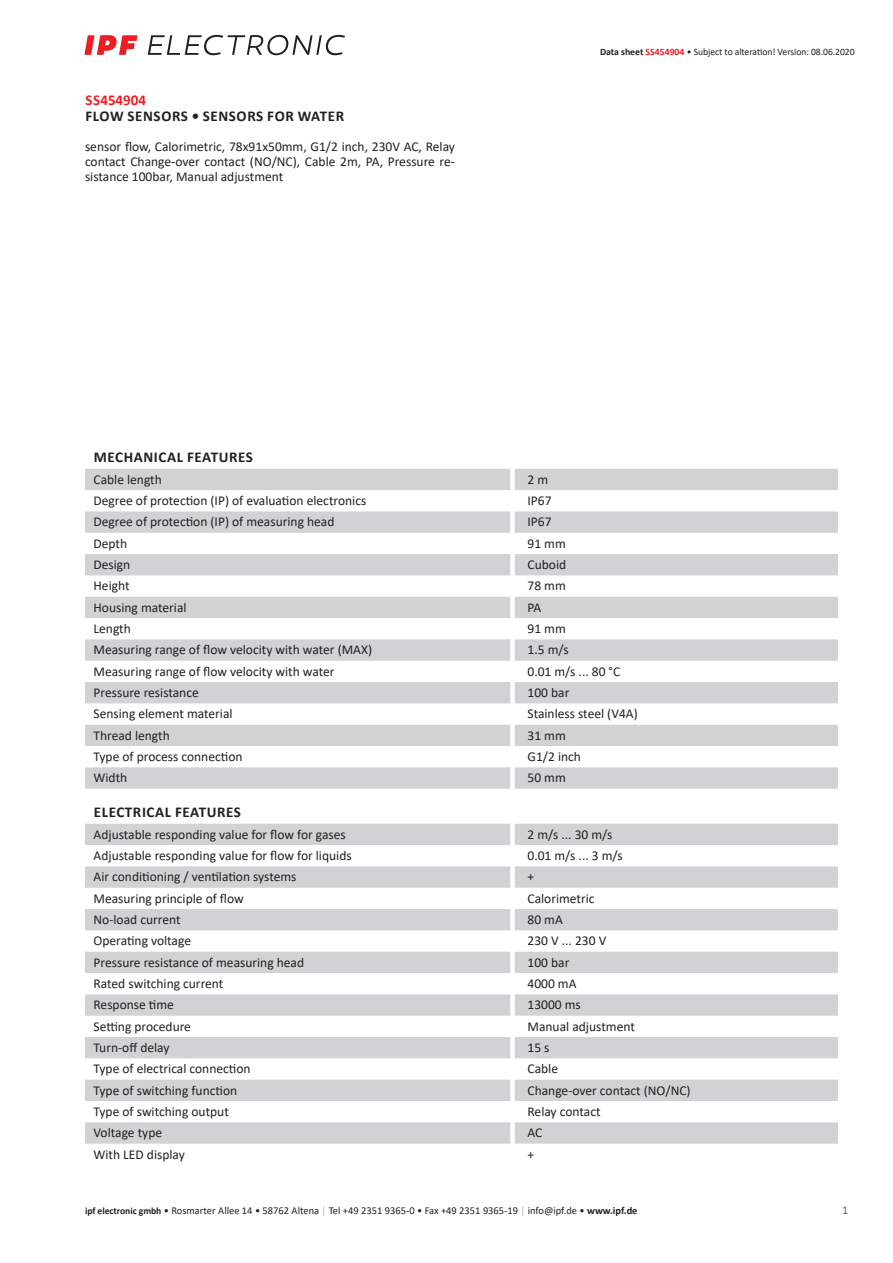
<style>
.page{position:relative;width:893px;height:1263px;background:#fff}
.page>*{position:absolute;margin:0;border:0;box-sizing:border-box;transform-origin:0 0}
.t1{font:700 15px "Calibri";letter-spacing:.04em;color:#231f20}
.t2{font:700 15px "Calibri";color:#ee1d23}
.t3{font:13.5px/15px "Calibri";color:#231f20;text-align:justify}
.t4{font:12px "Calibri";color:#636366}
.t5{font:10.5px "Calibri";color:#231f20}
.t6{font:9.75px "Calibri";letter-spacing:-.005em;color:#231f20}
.s1{font-weight:700}
.s2{font-weight:700;color:#ee1d23}
.s3{font-weight:700;font-size:9.75px}
.s4{font-size:9.75px;color:#a8a9ad}
</style>
<div class="page">
<svg style="left:148px;top:35px;width:197px;height:20px"></svg>
<svg style="left:84px;top:35px;width:54px;height:20px"></svg>
<svg style="left:85px;top:469px;width:753px;height:320px;fill:#d1d2d4"></svg>
<svg style="left:85px;top:824px;width:753px;height:320px;fill:#d1d2d4"></svg>
<p class="t2" style="left:85px;top:89px;width:62px">SS454904</p>
<p class="t1" style="left:85px;top:106px;width:260px">FLOW SENSORS • SENSORS FOR WATER</p>
<p class="t3" style="left:85px;top:139px;width:371px">sensor flow, Calorimetric, 78x91x50mm, G1/2 inch, 230V AC, Relay contact Change-over contact (NO/NC), Cable 2m, PA, Pressure re&shy;sistance 100bar, Manual adjustment</p>
<p class="t6" style="left:600px;top:45px;width:256px"><span class="s1">Data sheet</span> <span class="s2">SS454904</span> • Subject to alteration! Version: 08.06.2020</p>
<p class="t1" style="left:94px;top:447px;width:161px">MECHANICAL FEATURES</p>
<p class="t3" style="left:94px;top:471px;width:70px">Cable length</p>
<p class="t3" style="left:527px;top:471px;width:22px">2m</p>
<p class="t3" style="left:94px;top:493px;width:274px">Degree of protection (IP) of evaluation electronics</p>
<p class="t3" style="left:527px;top:493px;width:26px">IP67</p>
<p class="t3" style="left:94px;top:514px;width:242px">Degree of protection (IP) of measuring head</p>
<p class="t3" style="left:527px;top:514px;width:26px">IP67</p>
<p class="t3" style="left:94px;top:535px;width:35px">Depth</p>
<p class="t3" style="left:527px;top:535px;width:40px">91 mm</p>
<p class="t3" style="left:94px;top:557px;width:38px">Design</p>
<p class="t3" style="left:527px;top:557px;width:40px">Cuboid</p>
<p class="t3" style="left:94px;top:578px;width:38px">Height</p>
<p class="t3" style="left:527px;top:578px;width:40px">78 mm</p>
<p class="t3" style="left:94px;top:599px;width:95px">Housing material</p>
<p class="t3" style="left:527px;top:599px;width:15px">PA</p>
<p class="t3" style="left:94px;top:621px;width:39px">Length</p>
<p class="t3" style="left:527px;top:621px;width:40px">91 mm</p>
<p class="t3" style="left:94px;top:642px;width:280px">Measuring range of flow velocity with water (MAX)</p>
<p class="t3" style="left:527px;top:642px;width:43px">1.5 m/s</p>
<p class="t3" style="left:94px;top:663px;width:243px">Measuring range of flow velocity with water</p>
<p class="t3" style="left:527px;top:663px;width:94px">0.01 m/s ... 80 °C</p>
<p class="t3" style="left:94px;top:685px;width:107px">Pressure resistance</p>
<p class="t3" style="left:527px;top:685px;width:43px">100 bar</p>
<p class="t3" style="left:94px;top:706px;width:141px">Sensing element material</p>
<p class="t3" style="left:527px;top:706px;width:112px">Stainless steel (V4A)</p>
<p class="t3" style="left:94px;top:727px;width:78px">Thread length</p>
<p class="t3" style="left:527px;top:727px;width:40px">31 mm</p>
<p class="t3" style="left:94px;top:749px;width:151px">Type of process connection</p>
<p class="t3" style="left:527px;top:749px;width:55px">G1/2 inch</p>
<p class="t3" style="left:94px;top:770px;width:35px">Width</p>
<p class="t3" style="left:527px;top:770px;width:40px">50 mm</p>
<p class="t1" style="left:94px;top:802px;width:149px">ELECTRICAL FEATURES</p>
<p class="t3" style="left:94px;top:826px;width:254px">Adjustable responding value for flow for gases</p>
<p class="t3" style="left:527px;top:826px;width:87px">2 m/s ... 30 m/s</p>
<p class="t3" style="left:94px;top:848px;width:260px">Adjustable responding value for flow for liquids</p>
<p class="t3" style="left:527px;top:848px;width:97px">0.01 m/s ... 3 m/s</p>
<p class="t3" style="left:94px;top:869px;width:204px">Air conditioning / ventilation systems</p>
<p class="t3" style="left:527px;top:869px;width:8px">+</p>
<p class="t3" style="left:94px;top:890px;width:152px">Measuring principle of flow</p>
<p class="t3" style="left:527px;top:890px;width:69px">Calorimetric</p>
<p class="t3" style="left:94px;top:912px;width:89px">No-load current</p>
<p class="t3" style="left:527px;top:912px;width:37px">80 mA</p>
<p class="t3" style="left:94px;top:933px;width:99px">Operating voltage</p>
<p class="t3" style="left:527px;top:933px;width:80px">230 V ... 230 V</p>
<p class="t3" style="left:94px;top:954px;width:212px">Pressure resistance of measuring head</p>
<p class="t3" style="left:527px;top:954px;width:43px">100 bar</p>
<p class="t3" style="left:94px;top:976px;width:131px">Rated switching current</p>
<p class="t3" style="left:527px;top:976px;width:51px">4000 mA</p>
<p class="t3" style="left:94px;top:997px;width:82px">Response time</p>
<p class="t3" style="left:527px;top:997px;width:55px">13000 ms</p>
<p class="t3" style="left:94px;top:1018px;width:99px">Setting procedure</p>
<p class="t3" style="left:527px;top:1018px;width:109px">Manual adjustment</p>
<p class="t3" style="left:94px;top:1040px;width:78px">Turn-off delay</p>
<p class="t3" style="left:527px;top:1040px;width:24px">15 s</p>
<p class="t3" style="left:94px;top:1061px;width:159px">Type of electrical connection</p>
<p class="t3" style="left:527px;top:1061px;width:32px">Cable</p>
<p class="t3" style="left:94px;top:1082px;width:145px">Type of switching function</p>
<p class="t3" style="left:527px;top:1082px;width:165px">Change-over contact (NO/NC)</p>
<p class="t3" style="left:94px;top:1104px;width:137px">Type of switching output</p>
<p class="t3" style="left:527px;top:1104px;width:75px">Relay contact</p>
<p class="t3" style="left:94px;top:1125px;width:70px">Voltage type</p>
<p class="t3" style="left:527px;top:1125px;width:16px">AC</p>
<p class="t3" style="left:94px;top:1146px;width:93px">With LED display</p>
<p class="t3" style="left:527px;top:1146px;width:8px">+</p>
<p class="t5" style="left:85px;top:1203px;width:554px"><span class="s3">ipf electronic gmbh</span> • Rosmarter Allee 14 • 58762 Altena <span class="s4">│</span> Tel +49 2351 9365-0 • Fax +49 2351 9365-19 <span class="s4">│</span> info@ipf.de • <span class="s1">www.ipf.de</span></p>
<p class="t4" style="left:842px;top:1201px;width:8px">1</p>
</div>
